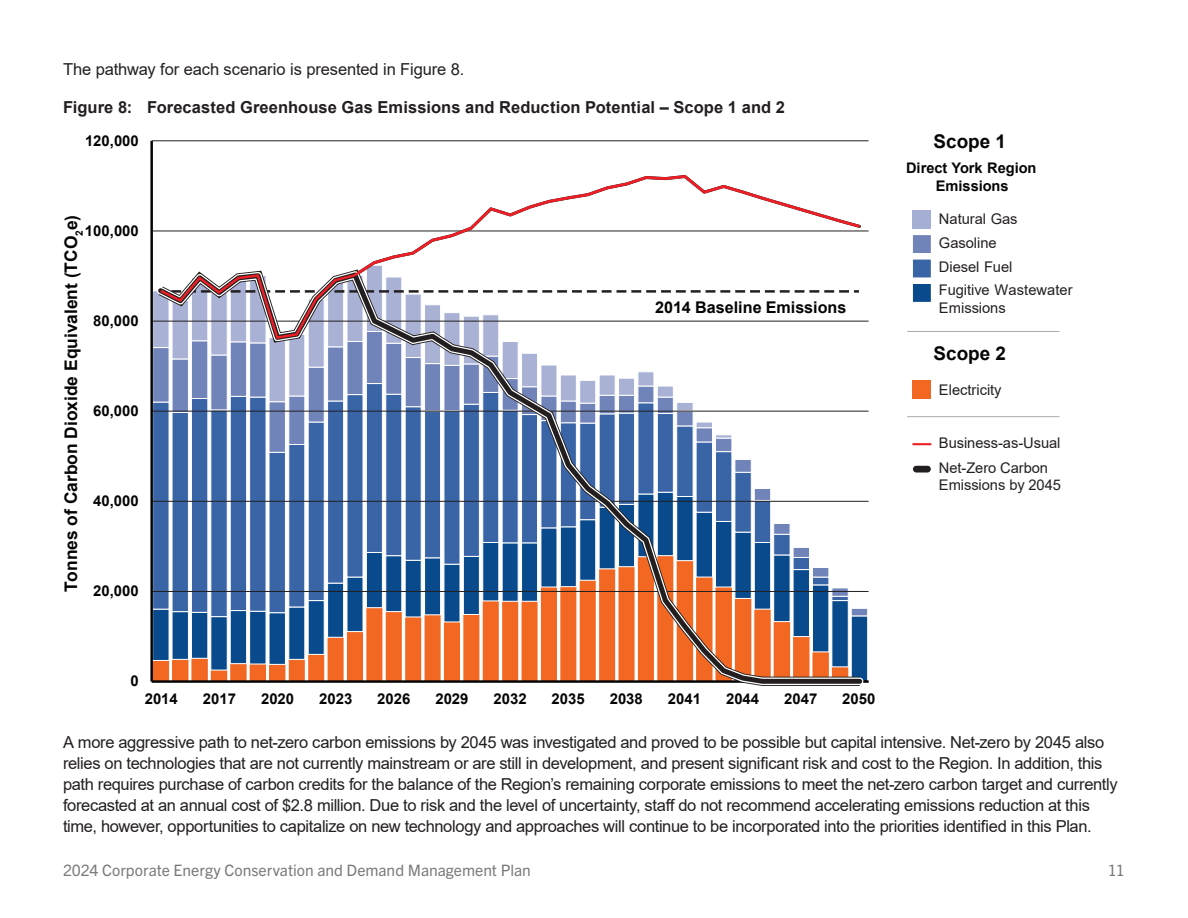
<style>
.page{position:relative;width:1188px;height:918px;background:#fff}
.page>*{position:absolute;margin:0;border:0;box-sizing:border-box;transform-origin:0 0}
.t1{font:700 18.9px "Arial";color:#050504}
.t2{font:700 17.4px "Arial";color:#040503}
.Body{font:16.5px/21px "Arial";letter-spacing:-.02em;color:#231f20}
.t3{font:700 16.5px "Arial";letter-spacing:.005em;color:#231f20}
.t4{font:700 16.2px "Arial";color:#040503}
.t5{font:15.75px "Trade Gothic Next LT Pro";color:#57585a}
.t6{font:700 14.85px "Arial";letter-spacing:.005em;color:#040503}
.t7{font:14.7px/24.5px "Arial";letter-spacing:-.005em;color:#231f20}
.t8{font:700 14.55px/17.7px "Arial";letter-spacing:-.005em;color:#050504;text-align:center}
</style>
<div class="page">
<div style="left:912px;top:210px;width:19px;height:19px;background:#a5aed3"></div>
<div style="left:912px;top:235px;width:19px;height:19px;background:#7184ba"></div>
<div style="left:912px;top:234px;width:19px;height:20px;border:1px solid #fff"></div>
<div style="left:912px;top:259px;width:19px;height:19px;background:#3965a7"></div>
<div style="left:912px;top:284px;width:19px;height:18px;background:#084a8c"></div>
<div style="left:912px;top:283px;width:19px;height:20px;border:1px solid #fff"></div>
<div style="left:912px;top:380px;width:19px;height:19px;background:#f26823"></div>
<svg style="left:912px;top:443px;width:19px;height:2px"></svg>
<hr style="left:907px;top:331px;width:153px;height:1px;background:#a9aaae">
<hr style="left:907px;top:416px;width:153px;height:1px;background:#a9aaae">
<div style="left:912px;top:465px;width:19px;height:8px;background:#231f20;border-radius:4px"></div>
<div style="left:912px;top:465px;width:20px;height:9px;border:1px solid #fff;border-radius:4px"></div>
<svg style="left:152px;top:140px;width:717px;height:1px"></svg>
<hr style="left:150px;top:141px;width:3px;height:541px;background:#040503">
<svg style="left:156px;top:291px;width:708px;height:395px"></svg>
<svg style="left:158px;top:175px;width:705px;height:165px"></svg>
<p class="Body" style="left:63px;top:59px;width:403px">The pathway for each scenario is presented in Figure 8.</p>
<p class="t3" style="left:63px;top:95px;width:723px">Figure 8: Forecasted Greenhouse Gas Emissions and Reduction Potential – Scope 1 and 2</p>
<p class="t6" style="left:85px;top:130px;width:55px">120,000</p>
<p class="t2" style="left:59px;top:592px;width:379px;rotate:-90deg">Tonnes of Carbon Dioxide Equivalent (TCO<sub>2</sub>e)</p>
<p class="t6" style="left:85px;top:220px;width:55px">100,000</p>
<p class="t6" style="left:93px;top:310px;width:47px">80,000</p>
<p class="t6" style="left:93px;top:400px;width:47px">60,000</p>
<p class="t6" style="left:93px;top:490px;width:47px">40,000</p>
<p class="t6" style="left:93px;top:581px;width:47px">20,000</p>
<p class="t6" style="left:131px;top:671px;width:10px">0</p>
<p class="t4" style="left:655px;top:296px;width:193px">2014 Baseline Emissions</p>
<p class="t6" style="left:145px;top:688px;width:35px">2014</p>
<p class="t6" style="left:203px;top:688px;width:35px">2017</p>
<p class="t6" style="left:261px;top:688px;width:35px">2020</p>
<p class="t6" style="left:319px;top:688px;width:35px">2023</p>
<p class="t6" style="left:377px;top:688px;width:35px">2026</p>
<p class="t6" style="left:435px;top:688px;width:35px">2029</p>
<p class="t6" style="left:494px;top:688px;width:35px">2032</p>
<p class="t6" style="left:552px;top:688px;width:35px">2035</p>
<p class="t6" style="left:610px;top:688px;width:35px">2038</p>
<p class="t6" style="left:668px;top:688px;width:35px">2041</p>
<p class="t6" style="left:726px;top:688px;width:35px">2044</p>
<p class="t6" style="left:784px;top:688px;width:35px">2047</p>
<p class="t6" style="left:842px;top:688px;width:35px">2050</p>
<p class="t1" style="left:934px;top:128px;width:74px">Scope 1</p>
<p class="t8" style="left:906px;top:159px;width:132px">Direct York Region<br>Emissions</p>
<p class="t7" style="left:939px;top:206px;width:80px">Natural Gas<br>Gasoline<br>Diesel Fuel</p>
<p class="t7" style="left:939px;top:281px;width:135px;line-height:17.7px">Fugitive Wastewater<br>Emissions</p>
<p class="t1" style="left:934px;top:340px;width:74px">Scope 2</p>
<p class="t7" style="left:939px;top:377px;width:64px">Electricity</p>
<p class="t7" style="left:939px;top:431px;width:123px">Business-as-Usual<br>Net-Zero Carbon</p>
<p class="t7" style="left:939px;top:473px;width:124px">Emissions by 2045</p>
<p class="Body" style="left:63px;top:731px;width:1056px">A more aggressive path to net‑zero carbon emissions by 2045 was investigated and proved to be possible but capital intensive. Net-zero by 2045 also relies on technologies that are not currently mainstream or are still in development, and present significant risk and cost to the Region. In addition, this path requires purchase of carbon credits for the balance of the Region’s remaining corporate emissions to meet the net-zero carbon target and currently forecasted at an annual cost of $2.8 million. Due to risk and the level of uncertainty, staff do not recommend accelerating emissions reduction at this time, however, opportunities to capitalize on new technology and approaches will continue to be incorporated into the priorities identified in this Plan.</p>
<p class="t5" style="left:63px;top:859px;width:469px">2024 Corporate Energy Conservation and Demand Management Plan</p>
<p class="t5" style="left:1108px;top:859px;width:19px">11</p>
</div>
